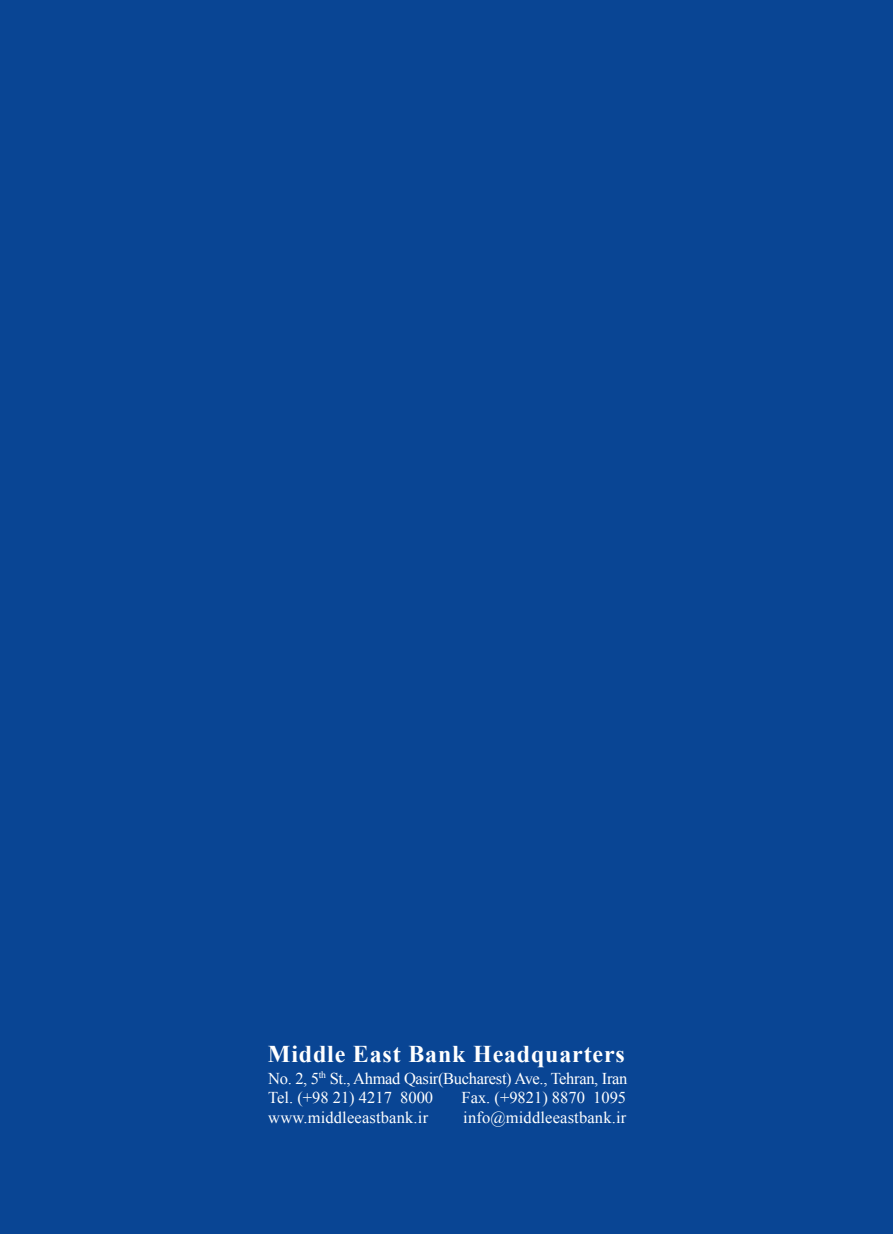
<style>
.page{position:relative;width:893px;height:1234px;background:#fff}
.page>*{position:absolute;margin:0;border:0;box-sizing:border-box;transform-origin:0 0}
.t1{font:700 24px "Times New Roman";letter-spacing:.035em;color:#fff}
.t2{font:16.5px/19.5px "Times New Roman";letter-spacing:-.02em;color:#fff}
.t3{font:16.5px "Times New Roman";color:#fff}
</style>
<div class="page">
<div style="left:0;top:0;width:893px;height:1233px;background:#094594"></div>
<h1 class="t1" style="left:268px;top:1037px;width:358px">Middle East Bank Headquarters</h1>
<p class="t2" style="left:268px;top:1068px;width:361px">No. 2, 5<sup>th</sup> St., Ahmad Qasir(Bucharest) Ave., Tehran, Iran<br>Tel. (+98 21) 4217 8000</p>
<p class="t3" style="left:462px;top:1086px;width:166px">Fax. (+9821) 8870 1095</p>
<p class="t3" style="left:268px;top:1106px;width:161px">www.middleeastbank.ir</p>
<p class="t3" style="left:463px;top:1106px;width:165px">info@middleeastbank.ir</p>
</div>
